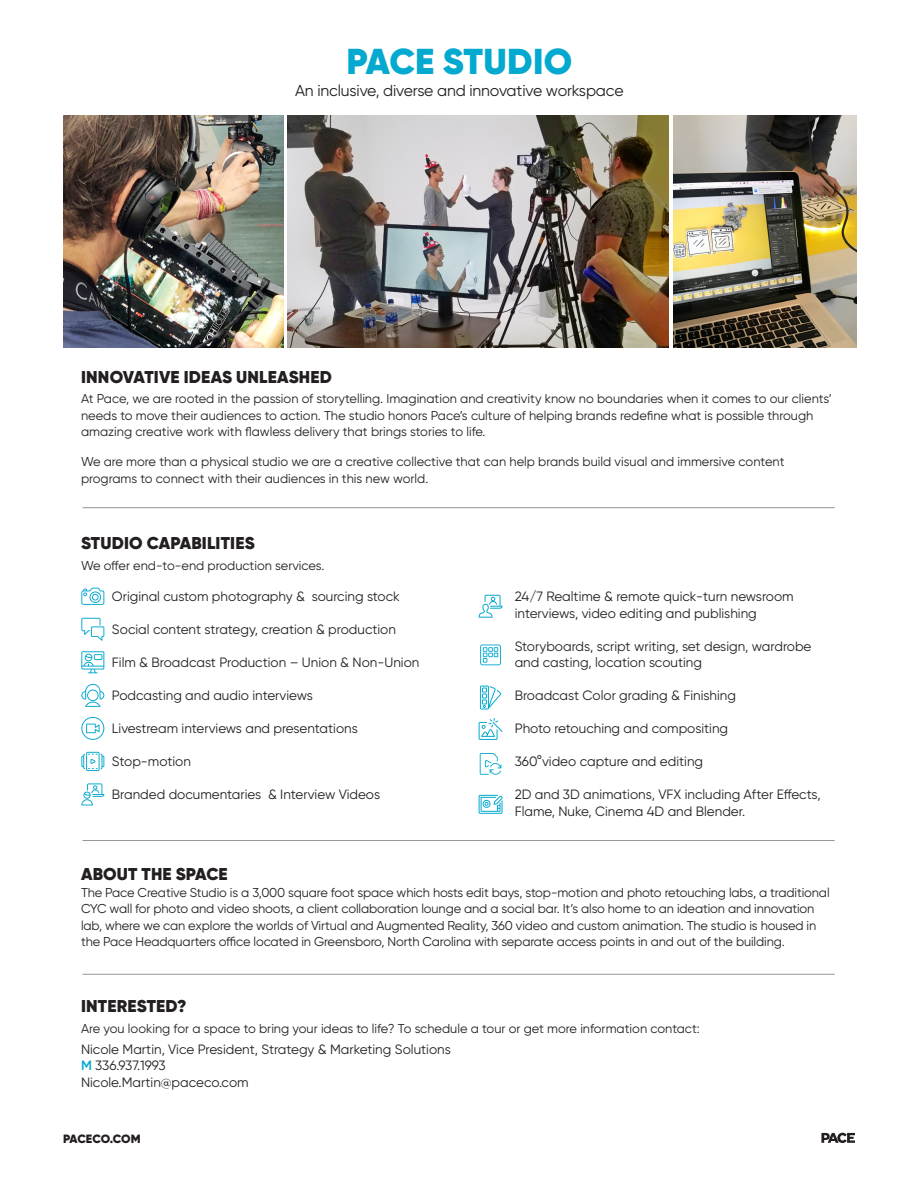
<style>
.page{position:relative;width:918px;height:1188px;background:#fff}
.page>*{position:absolute;margin:0;border:0;box-sizing:border-box;transform-origin:0 0}
.t1{font:900 36px "Gilroy";letter-spacing:.005em;color:#03a9cf}
.t2{font:900 17.1px "Gilroy";letter-spacing:.01em;color:#231f20}
.t3{font:15.9px "Gilroy";letter-spacing:-.01em;color:#231f20}
.t4{font:13.5px/16.5px "Gilroy";color:#231f20}
.t5{font:12.9px/16.5px "Gilroy";letter-spacing:-.01em;color:#231f20}
.t6{font:900 12px "Gilroy";letter-spacing:-.015em;color:#231f20}
.s1{font-weight:600;color:#03a9cf}
</style>
<div class="page">
<img style="left:288px;top:116px;width:380px;height:232px">
<hr style="left:83px;top:507px;width:752px;height:1px;background:#939598">
<svg style="left:821px;top:1133px;width:34px;height:10px"></svg>
<hr style="left:83px;top:840px;width:752px;height:1px;background:#939598">
<hr style="left:83px;top:974px;width:752px;height:1px;background:#939598">
<img style="left:673px;top:116px;width:183px;height:232px">
<img style="left:63px;top:116px;width:221px;height:232px">
<svg style="left:81px;top:588px;width:23px;height:17px"></svg>
<svg style="left:81px;top:618px;width:23px;height:23px"></svg>
<svg style="left:81px;top:651px;width:23px;height:22px"></svg>
<svg style="left:81px;top:684px;width:23px;height:23px"></svg>
<svg style="left:81px;top:717px;width:23px;height:23px"></svg>
<svg style="left:81px;top:752px;width:23px;height:19px"></svg>
<svg style="left:81px;top:783px;width:23px;height:22px"></svg>
<svg style="left:479px;top:595px;width:24px;height:23px"></svg>
<svg style="left:479px;top:795px;width:24px;height:19px"></svg>
<svg style="left:480px;top:645px;width:21px;height:20px"></svg>
<svg style="left:480px;top:686px;width:21px;height:23px"></svg>
<svg style="left:479px;top:718px;width:24px;height:22px"></svg>
<svg style="left:480px;top:753px;width:21px;height:22px"></svg>
<p class="t1" style="left:346px;top:38px;width:227px">PACE STUDIO</p>
<p class="t3" style="left:295px;top:81px;width:330px">An inclusive, diverse and innovative workspace</p>
<p class="t2" style="left:81px;top:366px;width:252px">INNOVATIVE IDEAS UNLEASHED</p>
<p class="t5" style="left:81px;top:391px;width:752px">At Pace, we are rooted in the passion of storytelling. Imagination and creativity know no boundaries when it comes to our clients’ needs to move their audiences to action. The studio honors Pace’s culture of helping brands redefine what is possible through amazing creative work with flawless delivery that brings stories to life.</p>
<p class="t5" style="left:81px;top:454px;width:705px">We are more than a physical studio we are a creative collective that can help brands build visual and immersive content programs to connect with their audiences in this new world.</p>
<p class="t2" style="left:81px;top:532px;width:175px">STUDIO CAPABILITIES</p>
<p class="t5" style="left:81px;top:557px;width:245px">We offer end-to-end production services.</p>
<p class="t4" style="left:112px;top:588px;width:289px">Original custom photography &amp; sourcing stock</p>
<p class="t4" style="left:112px;top:621px;width:286px">Social content strategy, creation &amp; production</p>
<p class="t4" style="left:112px;top:654px;width:309px">Film &amp; Broadcast Production – Union &amp; Non-Union</p>
<p class="t4" style="left:112px;top:687px;width:202px">Podcasting and audio interviews</p>
<p class="t4" style="left:112px;top:720px;width:247px">Livestream interviews and presentations</p>
<p class="t4" style="left:112px;top:753px;width:81px">Stop-motion</p>
<p class="t4" style="left:112px;top:786px;width:270px">Branded documentaries &amp; Interview Videos</p>
<p class="t4" style="left:515px;top:588px;width:281px">24/7 Realtime &amp; remote quick-turn newsroom interviews, video editing and publishing</p>
<p class="t4" style="left:515px;top:638px;width:298px">Storyboards, script writing, set design, wardrobe and casting, location scouting</p>
<p class="t4" style="left:515px;top:687px;width:223px">Broadcast Color grading &amp; Finishing</p>
<p class="t4" style="left:515px;top:720px;width:215px">Photo retouching and compositing</p>
<p class="t4" style="left:515px;top:753px;width:190px">360°video capture and editing</p>
<p class="t4" style="left:515px;top:786px;width:307px">2D and 3D animations, VFX including After Effects,<br>Flame, Nuke, Cinema 4D and Blender.</p>
<p class="t2" style="left:81px;top:863px;width:148px">ABOUT THE SPACE</p>
<p class="t5" style="left:81px;top:884px;width:750px">The Pace Creative Studio is a 3,000 square foot space which hosts edit bays, stop-motion and photo retouching labs, a traditional CYC wall for photo and video shoots, a client collaboration lounge and a social bar. It’s also home to an ideation and innovation lab, where we can explore the worlds of Virtual and Augmented Reality, 360 video and custom animation. The studio is housed in the Pace Headquarters office located in Greensboro, North Carolina with separate access points in and out of the building.</p>
<p class="t2" style="left:81px;top:995px;width:107px">INTERESTED?</p>
<p class="t5" style="left:81px;top:1020px;width:620px">Are you looking for a space to bring your ideas to life? To schedule a tour or get more information contact:</p>
<p class="t4" style="left:81px;top:1041px;width:371px">Nicole Martin, Vice President, Strategy &amp; Marketing Solutions</p>
<p class="t4" style="left:81px;top:1057px;width:86px"><span class="s1">M</span> 336.937.1993</p>
<p class="t4" style="left:81px;top:1074px;width:169px">Nicole.Martin@paceco.com</p>
<p class="t6" style="left:63px;top:1131px;width:79px">PACECO.COM</p>
</div>
